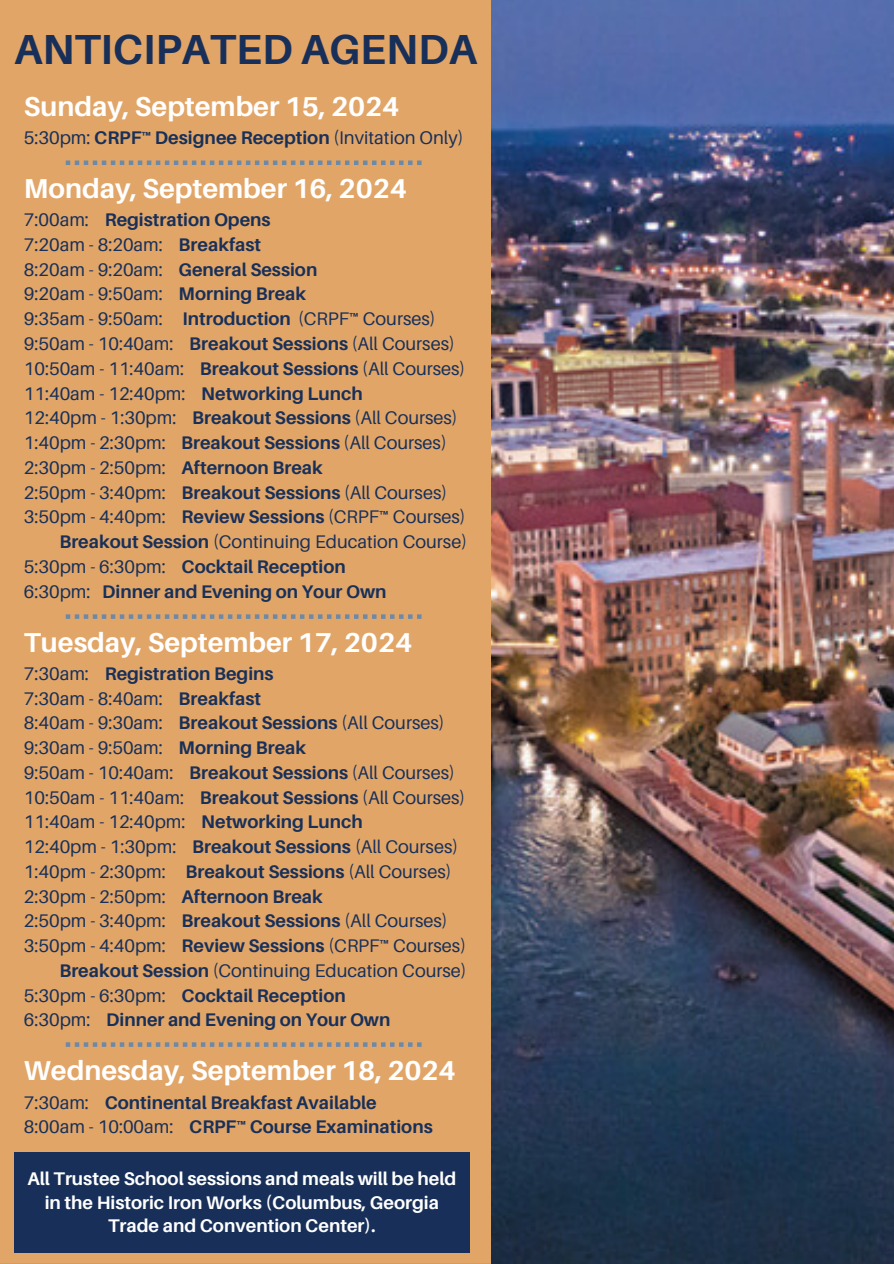
<style>
.page{position:relative;width:894px;height:1264px;background:#fff}
.page>*{position:absolute;margin:0;border:0;box-sizing:border-box;transform-origin:0 0}
.t1{font:700 42px "Aileron";color:#183059}
.t2{font:700 27.3px "Aileron";color:#fff}
.t3{font:18.3px "Aileron";color:#183059}
.t4{font:700 18.3px/24.8px "Aileron";color:#183059}
.t5{font:700 18.3px/23.7px "Aileron";color:#fff;text-align:center}
.s1{font-weight:700}
.s2{font-weight:400}
</style>
<div class="page">
<div style="left:0;top:0;width:491px;height:1262px;background:#e1a568"></div>
<img style="left:491px;top:0;width:402px;height:1263px">
<svg style="left:66px;top:160px;width:355px;height:5px"></svg>
<svg style="left:66px;top:614px;width:355px;height:5px"></svg>
<svg style="left:66px;top:1042px;width:355px;height:4px"></svg>
<div style="left:14px;top:1152px;width:455px;height:100px;background:#183059"></div>
<h1 class="t1" style="left:14px;top:23px;width:464px">ANTICIPATED AGENDA</h1>
<h2 class="t2" style="left:24px;top:89px;width:377px">Sunday, September 15, 2024</h2>
<p class="t3" style="left:24px;top:126px;width:441px">5:30pm: <span class="s1">CRPF™ Designee Reception</span> (Invitation Only)</p>
<h2 class="t2" style="left:24px;top:171px;width:384px">Monday, September 16, 2024</h2>
<p class="t4" style="left:24px;top:207px;width:248px"><span class="s2">7:00am:</span> Registration Opens</p>
<p class="t3" style="left:24px;top:233px;width:238px">7:20am - 8:20am: <span class="s1">Breakfast</span></p>
<p class="t3" style="left:24px;top:258px;width:295px">8:20am - 9:20am: <span class="s1">General Session</span></p>
<p class="t3" style="left:24px;top:283px;width:284px">9:20am - 9:50am: <span class="s1">Morning Break</span></p>
<p class="t3" style="left:24px;top:307px;width:413px">9:35am - 9:50am: <span class="s1">Introduction</span> (CRPF™ Courses)</p>
<p class="t3" style="left:24px;top:332px;width:432px">9:50am - 10:40am: <span class="s1">Breakout Sessions</span> (All Courses)</p>
<p class="t3" style="left:24px;top:357px;width:443px">10:50am - 11:40am: <span class="s1">Breakout Sessions</span> (All Courses)</p>
<p class="t3" style="left:24px;top:382px;width:340px">11:40am - 12:40pm: <span class="s1">Networking Lunch</span></p>
<p class="t3" style="left:24px;top:406px;width:435px">12:40pm - 1:30pm: <span class="s1">Breakout Sessions</span> (All Courses)</p>
<p class="t3" style="left:24px;top:431px;width:424px">1:40pm - 2:30pm: <span class="s1">Breakout Sessions</span> (All Courses)</p>
<p class="t3" style="left:24px;top:456px;width:300px">2:30pm - 2:50pm: <span class="s1">Afternoon Break</span></p>
<p class="t3" style="left:24px;top:481px;width:424px">2:50pm - 3:40pm: <span class="s1">Breakout Sessions</span> (All Courses)</p>
<p class="t3" style="left:24px;top:505px;width:443px">3:50pm - 4:40pm: <span class="s1">Review Sessions</span> (CRPF™ Courses)</p>
<p class="t3" style="left:59px;top:530px;width:409px"><span class="s1">Breakout Session</span> (Continuing Education Course)</p>
<p class="t4" style="left:24px;top:553px;width:323px"><span class="s2">5:30pm - 6:30pm:</span> Cocktail Reception</p>
<p class="t4" style="left:24px;top:578px;width:364px"><span class="s2">6:30pm:</span> Dinner and Evening on Your Own</p>
<h2 class="t2" style="left:24px;top:625px;width:390px">Tuesday, September 17, 2024</h2>
<p class="t4" style="left:24px;top:660px;width:251px"><span class="s2">7:30am:</span> Registration Begins</p>
<p class="t3" style="left:24px;top:686px;width:238px">7:30am - 8:40am: <span class="s1">Breakfast</span></p>
<p class="t3" style="left:24px;top:711px;width:422px">8:40am - 9:30am: <span class="s1">Breakout Sessions</span> (All Courses)</p>
<p class="t3" style="left:24px;top:736px;width:284px">9:30am - 9:50am: <span class="s1">Morning Break</span></p>
<p class="t3" style="left:24px;top:761px;width:432px">9:50am - 10:40am: <span class="s1">Breakout Sessions</span> (All Courses)</p>
<p class="t3" style="left:24px;top:785px;width:443px">10:50am - 11:40am: <span class="s1">Breakout Sessions</span> (All Courses)</p>
<p class="t3" style="left:24px;top:810px;width:340px">11:40am - 12:40pm: <span class="s1">Networking Lunch</span></p>
<p class="t3" style="left:24px;top:835px;width:435px">12:40pm - 1:30pm: <span class="s1">Breakout Sessions</span> (All Courses)</p>
<p class="t3" style="left:24px;top:860px;width:429px">1:40pm - 2:30pm: <span class="s1">Breakout Sessions</span> (All Courses)</p>
<p class="t3" style="left:24px;top:884px;width:300px">2:30pm - 2:50pm: <span class="s1">Afternoon Break</span></p>
<p class="t3" style="left:24px;top:909px;width:425px">2:50pm - 3:40pm: <span class="s1">Breakout Sessions</span> (All Courses)</p>
<p class="t3" style="left:24px;top:934px;width:443px">3:50pm - 4:40pm: <span class="s1">Review Sessions</span> (CRPF™ Courses)</p>
<p class="t3" style="left:59px;top:959px;width:409px"><span class="s1">Breakout Session</span> (Continuing Education Course)</p>
<p class="t4" style="left:24px;top:982px;width:323px"><span class="s2">5:30pm - 6:30pm:</span> Cocktail Reception</p>
<p class="t4" style="left:24px;top:1007px;width:368px"><span class="s2">6:30pm:</span> Dinner and Evening on Your Own</p>
<h2 class="t2" style="left:24px;top:1053px;width:433px">Wednesday, September 18, 2024</h2>
<p class="t4" style="left:24px;top:1089px;width:410px"><span class="s2">7:30am:</span> Continental Breakfast Available<br><span class="s2">8:00am - 10:00am:</span> CRPF™ Course Examinations</p>
<p class="t5" style="left:27px;top:1166px;width:430px">All Trustee School sessions and meals will be held in the Historic Iron Works (Columbus, Georgia<br>Trade and Convention Center).</p>
</div>
